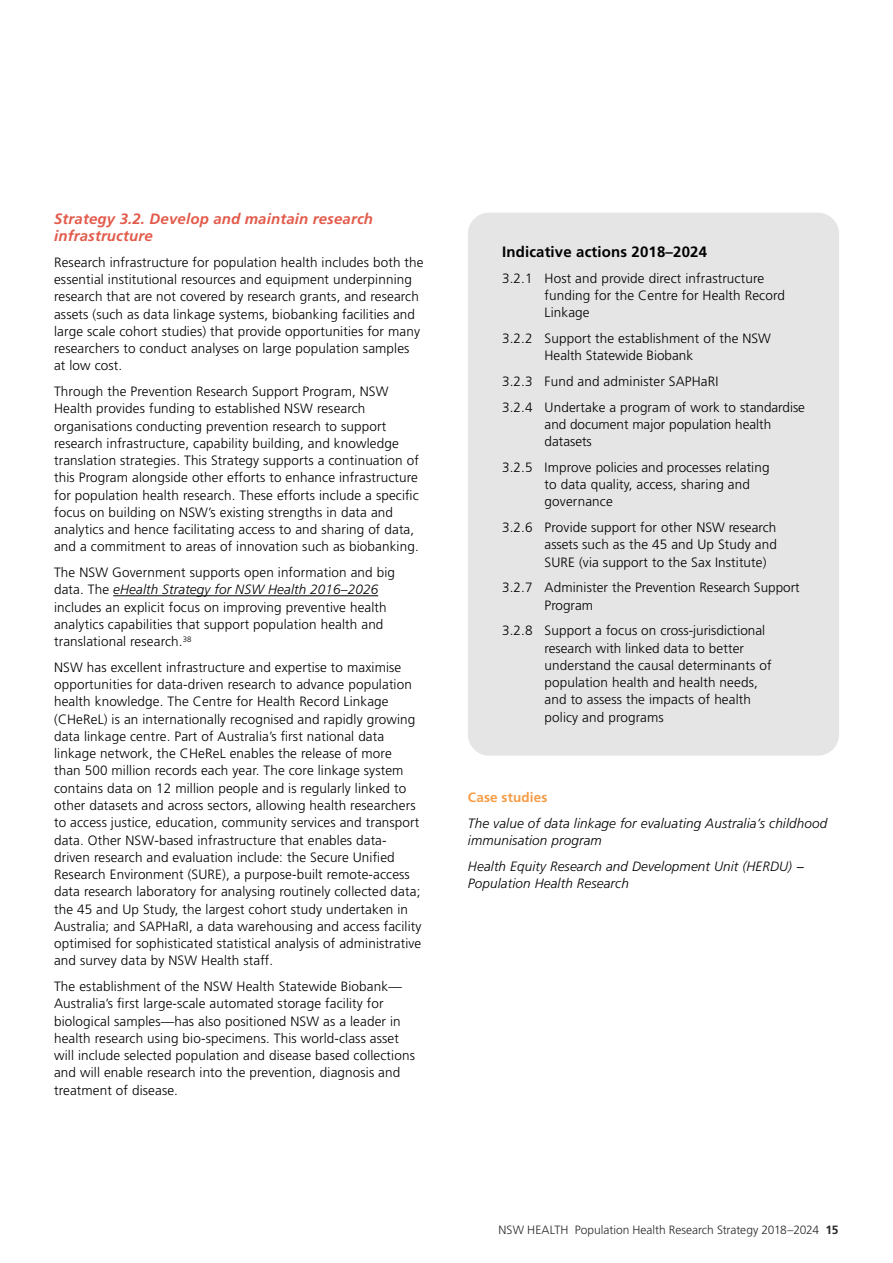
<style>
.page{position:relative;width:893px;height:1263px;background:#fff}
.page>*{position:absolute;margin:0;border:0;box-sizing:border-box;transform-origin:0 0}
.t1{font:italic 700 15px/17.2px "Frutiger LT Std";letter-spacing:.01em;color:#e25b4b}
.t2{font:700 15px "Frutiger LT Std";letter-spacing:.01em;color:#000}
.t3{font:300 13.5px/17.2px "Frutiger LT Std";letter-spacing:.01em;color:#000}
.t4{font:italic 300 13.5px/17.2px "Frutiger LT Std";letter-spacing:.01em;color:#000}
.t5{font:700 13.5px "Frutiger LT Std";letter-spacing:.01em;color:#f79c45}
.t6{font:300 12px "Frutiger LT Std";letter-spacing:-.005em;color:#2a2a2a}
.s1{font-style:italic}
.s2{font-weight:700}
</style>
<div class="page">
<div style="left:468px;top:213px;width:371px;height:543px;background:#e5e5e5;border-radius:21px"></div>
<hr style="left:113px;top:595px;width:265px;height:1px;background:#000">
<p class="t1" style="left:54px;top:210px;width:320px">Strategy 3.2. Develop and maintain research infrastructure</p>
<p class="t3" style="left:54px;top:254px;width:371px">Research infrastructure for population health includes both the essential institutional resources and equipment underpinning research that are not covered by research grants, and research assets (such as data linkage systems, biobanking facilities and large scale cohort studies) that provide opportunities for many researchers to conduct analyses on large population samples at low cost.</p>
<p class="t3" style="left:54px;top:383px;width:366px">Through the Prevention Research Support Program, NSW Health provides funding to established NSW research organisations conducting prevention research to support research infrastructure, capability building, and knowledge translation strategies. This Strategy supports a continuation of this Program alongside other efforts to enhance infrastructure for population health research. These efforts include a specific focus on building on NSW’s existing strengths in data and analytics and hence facilitating access to and sharing of data, and a commitment to areas of innovation such as biobanking.</p>
<p class="t3" style="left:54px;top:564px;width:342px">The NSW Government supports open information and big data. The <span class="s1">eHealth Strategy for NSW Health 2016–2026 </span>includes an explicit focus on improving preventive health analytics capabilities that support population health and translational research.<sup>38</sup></p>
<p class="t3" style="left:54px;top:659px;width:369px">NSW has excellent infrastructure and expertise to maximise opportunities for data-driven research to advance population health knowledge. The Centre for Health Record Linkage (CHeReL) is an internationally recognised and rapidly growing data linkage centre. Part of Australia’s first national data linkage network, the CHeReL enables the release of more than 500 million records each year. The core linkage system contains data on 12 million people and is regularly linked to other datasets and across sectors, allowing health researchers to access justice, education, community services and transport data. Other NSW-based infrastructure that enables data&shy;driven research and evaluation include: the Secure Unified Research Environment (SURE), a purpose-built remote-access data research laboratory for analysing routinely collected data; the 45 and Up Study, the largest cohort study undertaken in Australia; and SAPHaRI, a data warehousing and access facility optimised for sophisticated statistical analysis of administrative and survey data by NSW Health staff.</p>
<p class="t3" style="left:54px;top:978px;width:362px">The establishment of the NSW Health Statewide Biobank— Australia’s first large-scale automated storage facility for biological samples—has also positioned NSW as a leader in health research using bio-specimens. This world-class asset will include selected population and disease based collections and will enable research into the prevention, diagnosis and treatment of disease.</p>
<p class="t2" style="left:502px;top:243px;width:206px">Indicative actions 2018–2024</p>
<p class="t3" style="left:545px;top:269px;width:242px;text-indent:-43px">3.2.1 Host and provide direct infrastructure funding for the Centre for Health Record<br>Linkage</p>
<p class="t3" style="left:545px;top:330px;width:228px;text-indent:-43px">3.2.2 Support the establishment of the NSW<br>Health Statewide Biobank</p>
<p class="t3" style="left:502px;top:368px;width:304px;line-height:25.8px">3.2.3 Fund and administer SAPHaRI<br>3.2.4 Undertake a program of work to standardise</p>
<p class="t3" style="left:545px;top:416px;width:228px">and document major population health datasets</p>
<p class="t3" style="left:545px;top:459px;width:226px;text-indent:-43px">3.2.5 Improve policies and processes relating to data quality, access, sharing and governance</p>
<p class="t3" style="left:545px;top:519px;width:234px;text-align:justify;text-indent:-43px">3.2.6 Provide support for other NSW research assets such as the 45 and Up Study and SURE (via support to the Sax Institute)</p>
<p class="t3" style="left:545px;top:579px;width:257px;text-indent:-43px">3.2.7 Administer the Prevention Research Support<br>Program</p>
<p class="t3" style="left:545px;top:622px;width:228px;text-indent:-43px">3.2.8 Support a focus on cross-jurisdictional research with linked data to better understand the causal determinants of population health and health needs, and to assess the impacts of health policy and programs</p>
<p class="t5" style="left:468px;top:790px;width:81px">Case studies</p>
<p class="t4" style="left:468px;top:815px;width:361px">The value of data linkage for evaluating Australia’s childhood immunisation program</p>
<p class="t4" style="left:468px;top:858px;width:338px">Health Equity Research and Development Unit (HERDU) −<br>Population Health Research</p>
<p class="t6" style="left:499px;top:1223px;width:341px">NSW HEALTH Population Health Research Strategy 2018–2024 <span class="s2">15</span></p>
</div>
